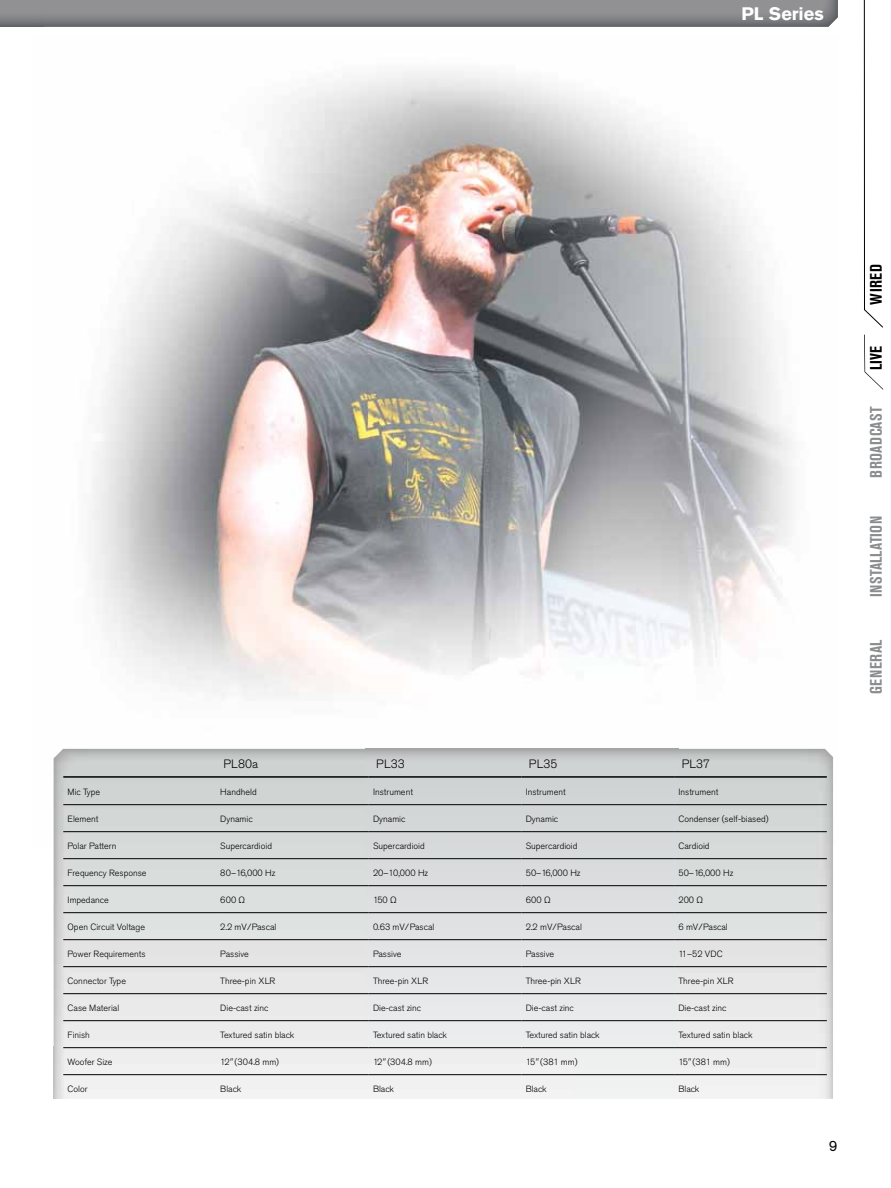
<style>
.page{position:relative;width:891px;height:1188px;background:#fff}
.page>*{position:absolute;margin:0;border:0;box-sizing:border-box;transform-origin:0 0}
.t1{font:700 18px "Akzidenz Grotesk Pro";color:#fff}
.t2{font:700 condensed 16.5px "Akzidenz Grotesk Pro";letter-spacing:.02em;color:#8a8c8e}
.t3{font:700 condensed 16.5px "Akzidenz Grotesk Pro";color:#000}
.t4{font:15px "Akzidenz Grotesk Pro";color:#000}
.t5{font:300 12px "Akzidenz Grotesk Pro";color:#000}
.t6{font:300 9px "Akzidenz Grotesk Pro";color:#000}
.s1{font-style:italic}
</style>
<div class="page">
<svg style="left:863px;top:0;width:20px;height:328px"></svg>
<img style="left:43px;top:0;width:795px;height:27px">
<img style="left:0;top:0;width:43px;height:27px">
<div style="left:862px;top:332px;width:23px;height:58px;background:#000;opacity:.75"></div>
<img style="left:53px;top:71px;width:772px;height:776px">
<img style="left:54px;top:749px;width:779px;height:350px">
<hr style="left:63px;top:831px;width:153px;height:1px;background:#000">
<hr style="left:216px;top:831px;width:153px;height:1px;background:#000">
<hr style="left:369px;top:831px;width:152px;height:1px;background:#000">
<hr style="left:521px;top:831px;width:153px;height:1px;background:#000">
<hr style="left:674px;top:831px;width:153px;height:1px;background:#000">
<hr style="left:63px;top:858px;width:153px;height:1px;background:#000">
<hr style="left:216px;top:858px;width:153px;height:1px;background:#000">
<hr style="left:369px;top:858px;width:152px;height:1px;background:#000">
<hr style="left:521px;top:858px;width:153px;height:1px;background:#000">
<hr style="left:674px;top:858px;width:153px;height:1px;background:#000">
<hr style="left:63px;top:885px;width:153px;height:1px;background:#000">
<hr style="left:216px;top:885px;width:153px;height:1px;background:#000">
<hr style="left:369px;top:885px;width:152px;height:1px;background:#000">
<hr style="left:521px;top:885px;width:153px;height:1px;background:#000">
<hr style="left:674px;top:885px;width:153px;height:1px;background:#000">
<hr style="left:63px;top:912px;width:153px;height:1px;background:#000">
<hr style="left:216px;top:912px;width:153px;height:1px;background:#000">
<hr style="left:369px;top:912px;width:152px;height:1px;background:#000">
<hr style="left:521px;top:912px;width:153px;height:1px;background:#000">
<hr style="left:674px;top:912px;width:153px;height:1px;background:#000">
<hr style="left:63px;top:939px;width:153px;height:1px;background:#000">
<hr style="left:216px;top:939px;width:153px;height:1px;background:#000">
<hr style="left:369px;top:939px;width:152px;height:1px;background:#000">
<hr style="left:521px;top:939px;width:153px;height:1px;background:#000">
<hr style="left:674px;top:939px;width:153px;height:1px;background:#000">
<hr style="left:63px;top:966px;width:153px;height:1px;background:#000">
<hr style="left:216px;top:966px;width:153px;height:1px;background:#000">
<hr style="left:369px;top:966px;width:152px;height:1px;background:#000">
<hr style="left:521px;top:966px;width:153px;height:1px;background:#000">
<hr style="left:674px;top:966px;width:153px;height:1px;background:#000">
<hr style="left:63px;top:993px;width:153px;height:1px;background:#000">
<hr style="left:216px;top:993px;width:153px;height:1px;background:#000">
<hr style="left:369px;top:993px;width:152px;height:1px;background:#000">
<hr style="left:521px;top:993px;width:153px;height:1px;background:#000">
<hr style="left:674px;top:993px;width:153px;height:1px;background:#000">
<hr style="left:63px;top:1020px;width:153px;height:1px;background:#000">
<hr style="left:216px;top:1020px;width:153px;height:1px;background:#000">
<hr style="left:369px;top:1020px;width:152px;height:1px;background:#000">
<hr style="left:521px;top:1020px;width:153px;height:1px;background:#000">
<hr style="left:674px;top:1020px;width:153px;height:1px;background:#000">
<hr style="left:63px;top:1047px;width:153px;height:1px;background:#000">
<hr style="left:216px;top:1047px;width:153px;height:1px;background:#000">
<hr style="left:369px;top:1047px;width:152px;height:1px;background:#000">
<hr style="left:521px;top:1047px;width:153px;height:1px;background:#000">
<hr style="left:674px;top:1047px;width:153px;height:1px;background:#000">
<hr style="left:63px;top:1074px;width:153px;height:1px;background:#000">
<hr style="left:216px;top:1074px;width:153px;height:1px;background:#000">
<hr style="left:369px;top:1074px;width:152px;height:1px;background:#000">
<hr style="left:521px;top:1074px;width:153px;height:1px;background:#000">
<hr style="left:674px;top:1074px;width:153px;height:1px;background:#000">
<hr style="left:63px;top:776px;width:153px;height:2px;background:#000">
<hr style="left:216px;top:776px;width:153px;height:2px;background:#000">
<hr style="left:369px;top:776px;width:152px;height:2px;background:#000">
<hr style="left:521px;top:776px;width:153px;height:2px;background:#000">
<hr style="left:674px;top:776px;width:153px;height:2px;background:#000">
<hr style="left:63px;top:804px;width:153px;height:1px;background:#000">
<hr style="left:216px;top:804px;width:153px;height:1px;background:#000">
<hr style="left:369px;top:804px;width:152px;height:1px;background:#000">
<hr style="left:521px;top:804px;width:153px;height:1px;background:#000">
<hr style="left:674px;top:804px;width:153px;height:1px;background:#000">
<h1 class="t1" style="left:742px;top:2px;width:84px">PL Series</h1>
<h3 class="t5" style="left:224px;top:756px;width:36px">PL80a</h3>
<h3 class="t5" style="left:376px;top:756px;width:30px">PL33</h3>
<h3 class="t5" style="left:529px;top:756px;width:30px">PL35</h3>
<h3 class="t5" style="left:682px;top:756px;width:30px">PL37</h3>
<p class="t6" style="left:68px;top:786px;width:34px">Mic Type</p>
<p class="t6" style="left:220px;top:786px;width:38px">Handheld</p>
<p class="t6" style="left:373px;top:786px;width:41px">Instrument</p>
<p class="t6" style="left:526px;top:786px;width:41px">Instrument</p>
<p class="t6" style="left:678px;top:786px;width:41px">Instrument</p>
<p class="t6" style="left:68px;top:813px;width:32px">Element</p>
<p class="t6" style="left:220px;top:813px;width:34px">Dynamic</p>
<p class="t6" style="left:373px;top:813px;width:34px">Dynamic</p>
<p class="t6" style="left:526px;top:813px;width:34px">Dynamic</p>
<p class="t6" style="left:678px;top:813px;width:92px">Condenser (self-biased)</p>
<p class="t6" style="left:68px;top:840px;width:50px">Polar Pattern</p>
<p class="t6" style="left:220px;top:840px;width:53px">Supercardioid</p>
<p class="t6" style="left:373px;top:840px;width:53px">Supercardioid</p>
<p class="t6" style="left:526px;top:840px;width:53px">Supercardioid</p>
<p class="t6" style="left:678px;top:840px;width:33px">Cardioid</p>
<p class="t6" style="left:68px;top:867px;width:81px">Frequency Response</p>
<p class="t6" style="left:220px;top:867px;width:56px">80–16,000 Hz</p>
<p class="t6" style="left:373px;top:867px;width:57px">20–10,000 Hz</p>
<p class="t6" style="left:526px;top:867px;width:56px">50–16,000 Hz</p>
<p class="t6" style="left:678px;top:867px;width:56px">50–16,000 Hz</p>
<p class="t6" style="left:68px;top:894px;width:43px">Impedance</p>
<p class="t6" style="left:220px;top:894px;width:26px">600 Ω</p>
<p class="t6" style="left:373px;top:894px;width:25px">150 Ω</p>
<p class="t6" style="left:526px;top:894px;width:26px">600 Ω</p>
<p class="t6" style="left:678px;top:894px;width:26px">200 Ω</p>
<p class="t6" style="left:68px;top:921px;width:79px">Open Circuit Voltage</p>
<p class="t6" style="left:220px;top:921px;width:58px">2.2 mV/Pascal</p>
<p class="t6" style="left:373px;top:921px;width:63px">0.63 mV/Pascal</p>
<p class="t6" style="left:526px;top:921px;width:58px">2.2 mV/Pascal</p>
<p class="t6" style="left:678px;top:921px;width:51px">6 mV/Pascal</p>
<p class="t6" style="left:68px;top:948px;width:80px">Power Requirements</p>
<p class="t6" style="left:220px;top:948px;width:30px">Passive</p>
<p class="t6" style="left:373px;top:948px;width:30px">Passive</p>
<p class="t6" style="left:526px;top:948px;width:30px">Passive</p>
<p class="t6" style="left:678px;top:948px;width:46px">11–52 VDC</p>
<p class="t6" style="left:68px;top:975px;width:60px">Connector Type</p>
<p class="t6" style="left:220px;top:975px;width:57px">Three-pin XLR</p>
<p class="t6" style="left:373px;top:975px;width:57px">Three-pin XLR</p>
<p class="t6" style="left:526px;top:975px;width:57px">Three-pin XLR</p>
<p class="t6" style="left:678px;top:975px;width:57px">Three-pin XLR</p>
<p class="t6" style="left:68px;top:1002px;width:53px">Case Material</p>
<p class="t6" style="left:220px;top:1002px;width:50px">Die-cast zinc</p>
<p class="t6" style="left:373px;top:1002px;width:50px">Die-cast zinc</p>
<p class="t6" style="left:526px;top:1002px;width:50px">Die-cast zinc</p>
<p class="t6" style="left:678px;top:1002px;width:50px">Die-cast zinc</p>
<p class="t6" style="left:68px;top:1029px;width:24px">Finish</p>
<p class="t6" style="left:220px;top:1029px;width:76px">Textured satin black</p>
<p class="t6" style="left:373px;top:1029px;width:76px">Textured satin black</p>
<p class="t6" style="left:526px;top:1029px;width:76px">Textured satin black</p>
<p class="t6" style="left:678px;top:1029px;width:76px">Textured satin black</p>
<p class="t6" style="left:68px;top:1056px;width:46px">Woofer Size</p>
<p class="t6" style="left:220px;top:1056px;width:60px">12<span class="s1">"</span> (304.8 mm)</p>
<p class="t6" style="left:373px;top:1056px;width:60px">12<span class="s1">"</span> (304.8 mm)</p>
<p class="t6" style="left:526px;top:1056px;width:53px">15<span class="s1">"</span> (381 mm)</p>
<p class="t6" style="left:678px;top:1056px;width:53px">15<span class="s1">"</span> (381 mm)</p>
<p class="t6" style="left:68px;top:1083px;width:22px">Color</p>
<p class="t6" style="left:220px;top:1083px;width:23px">Black</p>
<p class="t6" style="left:373px;top:1083px;width:23px">Black</p>
<p class="t6" style="left:526px;top:1083px;width:23px">Black</p>
<p class="t6" style="left:678px;top:1083px;width:23px">Black</p>
<h2 class="t3" style="left:865px;top:305px;width:42px;rotate:-90deg">WIRED</h2>
<h2 class="t3" style="left:865px;top:370px;width:25px;rotate:-90deg">LIVE</h2>
<h2 class="t2" style="left:865px;top:478px;width:72px;rotate:-90deg">BROADCAST</h2>
<h2 class="t2" style="left:865px;top:597px;width:83px;rotate:-90deg">INSTALLATION</h2>
<h2 class="t2" style="left:865px;top:694px;width:55px;rotate:-90deg">GENERAL</h2>
<h3 class="t4" style="left:829px;top:1136px;width:10px">9</h3>
</div>
